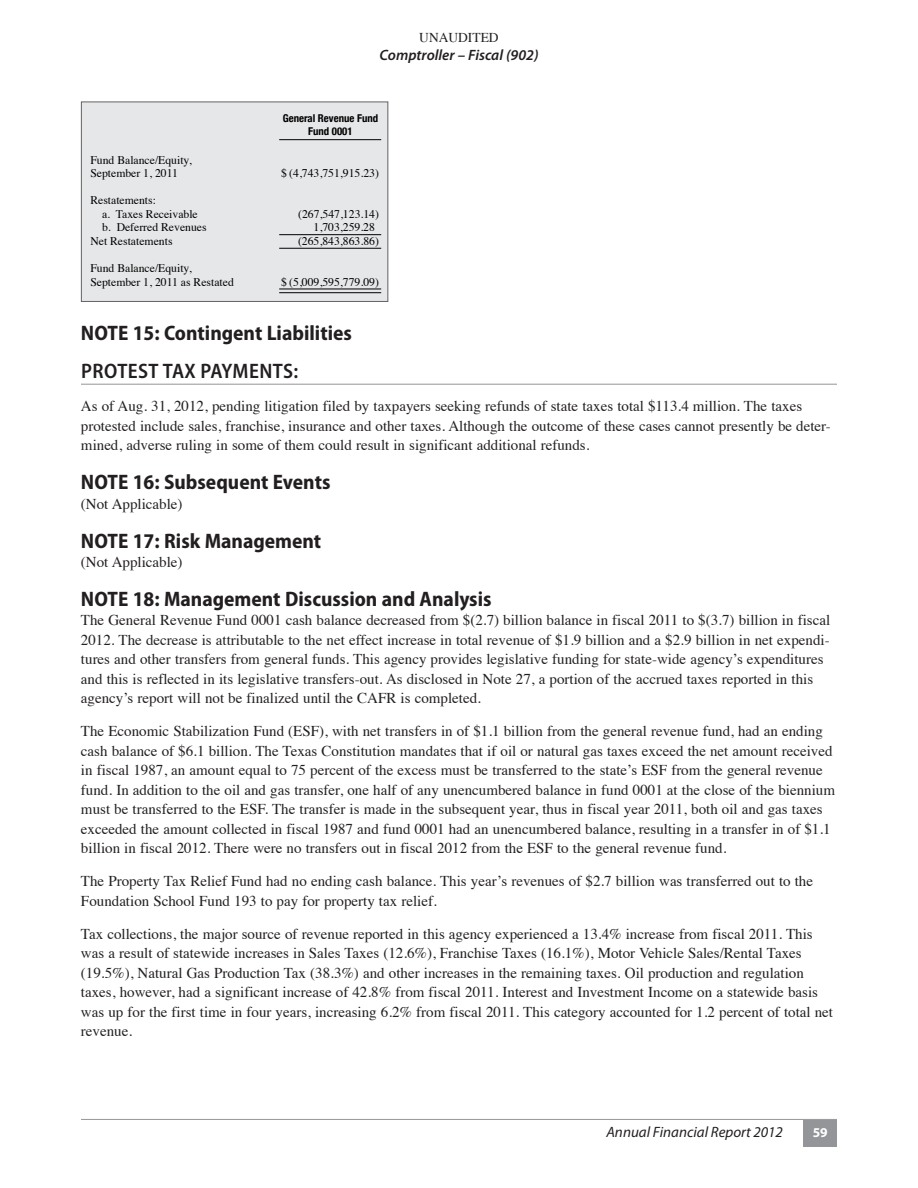
<style>
.page{position:relative;width:918px;height:1188px;background:#fff}
.page>*{position:absolute;margin:0;border:0;box-sizing:border-box;transform-origin:0 0}
.Subhead_1_-_NOTE{font:700 semi-condensed 21px "Myriad Pro";color:#231f20}
.Subhead_2_-_Underlin{font:600 semi-condensed 21px "Myriad Pro";letter-spacing:.02em;color:#231f20}
.Body{font:15px/19.5px "Times";color:#231f20}
.t1{font:italic 15px "Myriad Pro";color:#231f20}
.t2{font:italic 600 15px "Myriad Pro";color:#231f20}
.t3{font:13.5px "Times";color:#231f20}
.t4{font:700 13.5px "Myriad Pro";color:#fff}
.t5{font:11.7px/13.5px "Times";color:#000}
.t6{font:700 condensed 10.8px/13.5px "Helvetica Neue";color:#000;text-align:center}
</style>
<div class="page">
<div style="left:803px;top:1120px;width:34px;height:27px;background:#939598"></div>
<hr style="left:81px;top:1119px;width:756px;height:1px;background:#939598">
<hr style="left:81px;top:384px;width:756px;height:1px;background:#939598">
<div style="left:81px;top:102px;width:307px;height:199px;background:#e6e7e9"></div>
<hr style="left:279px;top:139px;width:102px;height:1px;background:#000">
<hr style="left:279px;top:234px;width:102px;height:1px;background:#000">
<hr style="left:279px;top:248px;width:102px;height:1px;background:#000">
<hr style="left:279px;top:289px;width:102px;height:1px;background:#000">
<hr style="left:279px;top:292px;width:102px;height:1px;background:#000">
<div style="left:81px;top:102px;width:307px;height:200px;border:1px solid #636366"></div>
<p class="t3" style="left:419px;top:25px;width:81px">UNAUDITED</p>
<p class="t2" style="left:379px;top:47px;width:161px">Comptroller – Fiscal (902)</p>
<p class="t5" style="left:90px;top:152px;width:103px">Fund Balance/Equity,<br>September 1, 2011</p>
<p class="t5" style="left:102px;top:193px;width:97px;text-indent:-12px">Restatements:<br>a. Taxes Receivable</p>
<p class="t6" style="left:283px;top:111px;width:97px">General Revenue Fund<br>Fund 0001</p>
<p class="t5" style="left:281px;top:165px;width:99px">$ (4,743,751,915.23)</p>
<p class="t5" style="left:298px;top:206px;width:82px">(267,547,123.14)</p>
<p class="t5" style="left:102px;top:220px;width:106px">b. Deferred Revenues</p>
<p class="t5" style="left:314px;top:220px;width:63px">1,703,259.28</p>
<p class="t5" style="left:90px;top:233px;width:84px">Net Restatements</p>
<p class="t5" style="left:298px;top:233px;width:82px">(265,843,863.86)</p>
<p class="t5" style="left:90px;top:260px;width:145px">Fund Balance/Equity,<br>September 1, 2011 as Restated</p>
<p class="t5" style="left:281px;top:274px;width:99px">$ (5,009,595,779.09)</p>
<p class="Subhead_1_-_NOTE" style="left:81px;top:321px;width:273px">NOTE 15: Contingent Liabilities</p>
<p class="Subhead_2_-_Underlin" style="left:81px;top:360px;width:219px">PROTEST TAX PAYMENTS:</p>
<p class="Body" style="left:81px;top:395px;width:751px">As of Aug. 31, 2012, pending litigation filed by taxpayers seeking refunds of state taxes total $113.4 million. The taxes protested include sales, franchise, insurance and other taxes. Although the outcome of these cases cannot presently be deter&shy;mined, adverse ruling in some of them could result in significant additional refunds.</p>
<p class="Subhead_1_-_NOTE" style="left:81px;top:470px;width:251px">NOTE 16: Subsequent Events</p>
<p class="Body" style="left:81px;top:493px;width:103px">(Not Applicable)</p>
<p class="Subhead_1_-_NOTE" style="left:81px;top:529px;width:242px">NOTE 17: Risk Management</p>
<p class="Body" style="left:81px;top:551px;width:103px">(Not Applicable)</p>
<p class="Subhead_1_-_NOTE" style="left:81px;top:587px;width:412px">NOTE 18: Management Discussion and Analysis</p>
<p class="Body" style="left:81px;top:609px;width:751px">The General Revenue Fund 0001 cash balance decreased from $(2.7) billion balance in fiscal 2011 to $(3.7) billion in fiscal 2012. The decrease is attributable to the net effect increase in total revenue of $1.9 billion and a $2.9 billion in net expendi&shy;tures and other transfers from general funds. This agency provides legislative funding for state-wide agency’s expenditures and this is reflected in its legislative transfers-out. As disclosed in Note 27, a portion of the accrued taxes reported in this agency’s report will not be finalized until the CAFR is completed.</p>
<p class="Body" style="left:81px;top:720px;width:756px">The Economic Stabilization Fund (ESF), with net transfers in of $1.1 billion from the general revenue fund, had an ending cash balance of $6.1 billion. The Texas Constitution mandates that if oil or natural gas taxes exceed the net amount received in fiscal 1987, an amount equal to 75 percent of the excess must be transferred to the state’s ESF from the general revenue fund. In addition to the oil and gas transfer, one half of any unencumbered balance in fund 0001 at the close of the biennium must be transferred to the ESF. The transfer is made in the subsequent year, thus in fiscal year 2011, both oil and gas taxes exceeded the amount collected in fiscal 1987 and fund 0001 had an unencumbered balance, resulting in a transfer in of $1.1 billion in fiscal 2012. There were no transfers out in fiscal 2012 from the ESF to the general revenue fund.</p>
<p class="Body" style="left:81px;top:870px;width:734px">The Property Tax Relief Fund had no ending cash balance. This year’s revenues of $2.7 billion was transferred out to the<br>Foundation School Fund 193 to pay for property tax relief.</p>
<p class="Body" style="left:81px;top:923px;width:754px">Tax collections, the major source of revenue reported in this agency experienced a 13.4% increase from fiscal 2011. This was a result of statewide increases in Sales Taxes (12.6%), Franchise Taxes (16.1%), Motor Vehicle Sales/Rental Taxes (19.5%), Natural Gas Production Tax (38.3%) and other increases in the remaining taxes. Oil production and regulation taxes, however, had a significant increase of 42.8% from fiscal 2011. Interest and Investment Income on a statewide basis was up for the first time in four years, increasing 6.2% from fiscal 2011. This category accounted for 1.2 percent of total net revenue.</p>
<p class="t1" style="left:606px;top:1124px;width:178px">Annual Financial Report 2012</p>
<p class="t4" style="left:813px;top:1125px;width:16px">59</p>
</div>
